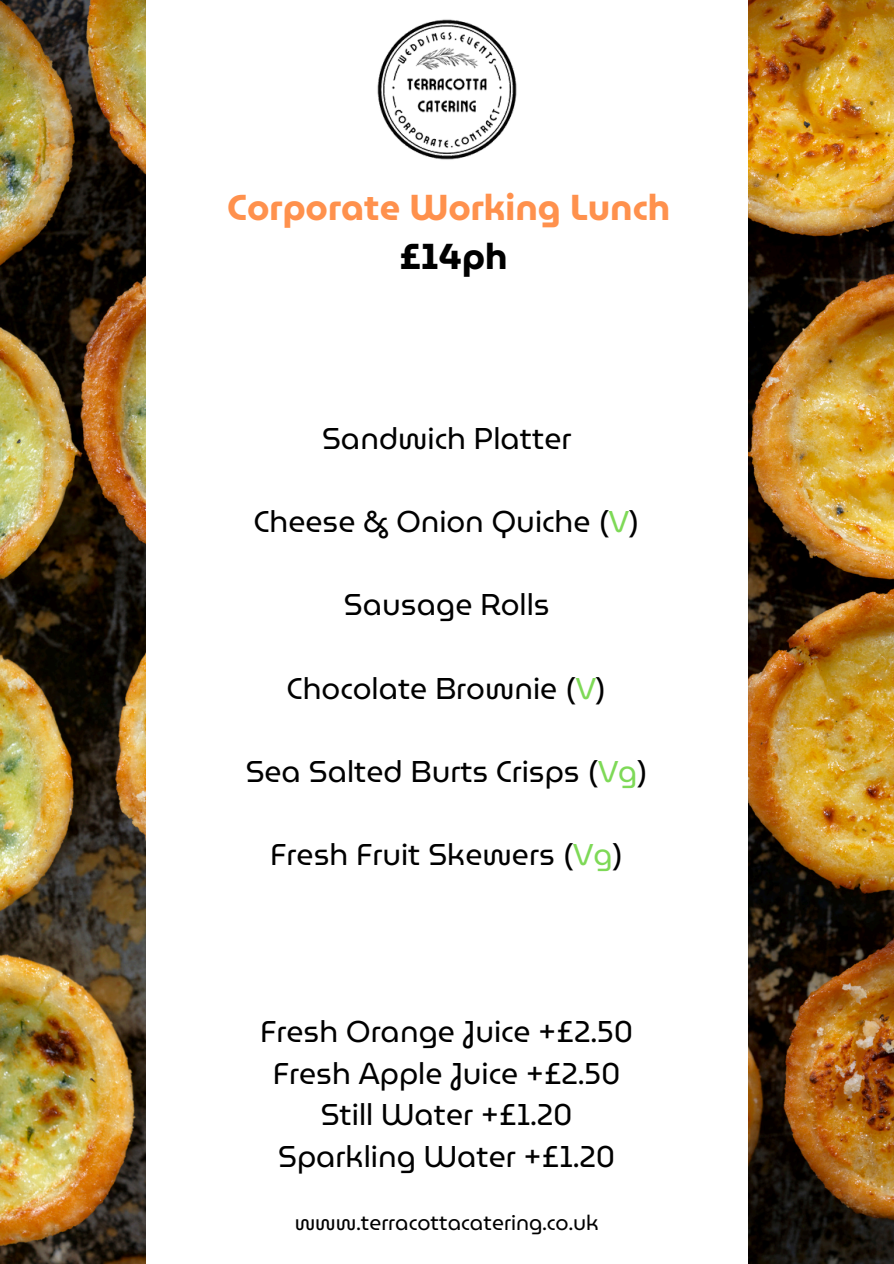
<style>
.page{position:relative;width:894px;height:1264px;background:#fff}
.page>*{position:absolute;margin:0;border:0;box-sizing:border-box;transform-origin:0 0}
.t1{font:700 36px/49.5px "Museo Moderno";color:#ff914d;text-align:center}
.t2{font:30px/41.7px "Museo Moderno";color:#000;text-align:center}
.t3{font:21px "Museo Moderno";color:#000}
.s1{color:#000}
.s2{color:#7ed957}
</style>
<div class="page">
<img style="left:0;top:0;width:893px;height:1263px">
<div style="left:146px;top:0;width:601px;height:1263px;background:#fff"></div>
<img style="left:377px;top:19px;width:140px;height:141px">
<h2 class="t1" style="left:227px;top:182px;width:444px">Corporate Working Lunch <span class="s1">£14ph</span></h2>
<h2 class="t2" style="left:322px;top:417px;width:251px">Sandwich Platter</h2>
<h2 class="t2" style="left:254px;top:500px;width:387px">Cheese &amp; Onion Quiche (<span class="s2">V</span>)</h2>
<h2 class="t2" style="left:344px;top:584px;width:207px">Sausage Rolls</h2>
<h2 class="t2" style="left:287px;top:667px;width:320px">Chocolate Brownie (<span class="s2">V</span>)</h2>
<h2 class="t2" style="left:246px;top:750px;width:403px">Sea Salted Burts Crisps (<span class="s2">Vg</span>)</h2>
<h2 class="t2" style="left:270px;top:833px;width:354px">Fresh Fruit Skewers (<span class="s2">Vg</span>)</h2>
<p class="t2" style="left:260px;top:1010px;width:374px">Fresh Orange Juice +£2.50<br>Fresh Apple Juice +£2.50<br>Still Water +£1.20<br>Sparkling Water +£1.20</p>
<h1 class="t3" style="left:294px;top:1205px;width:306px">www.terracottacatering.co.uk</h1>
</div>
